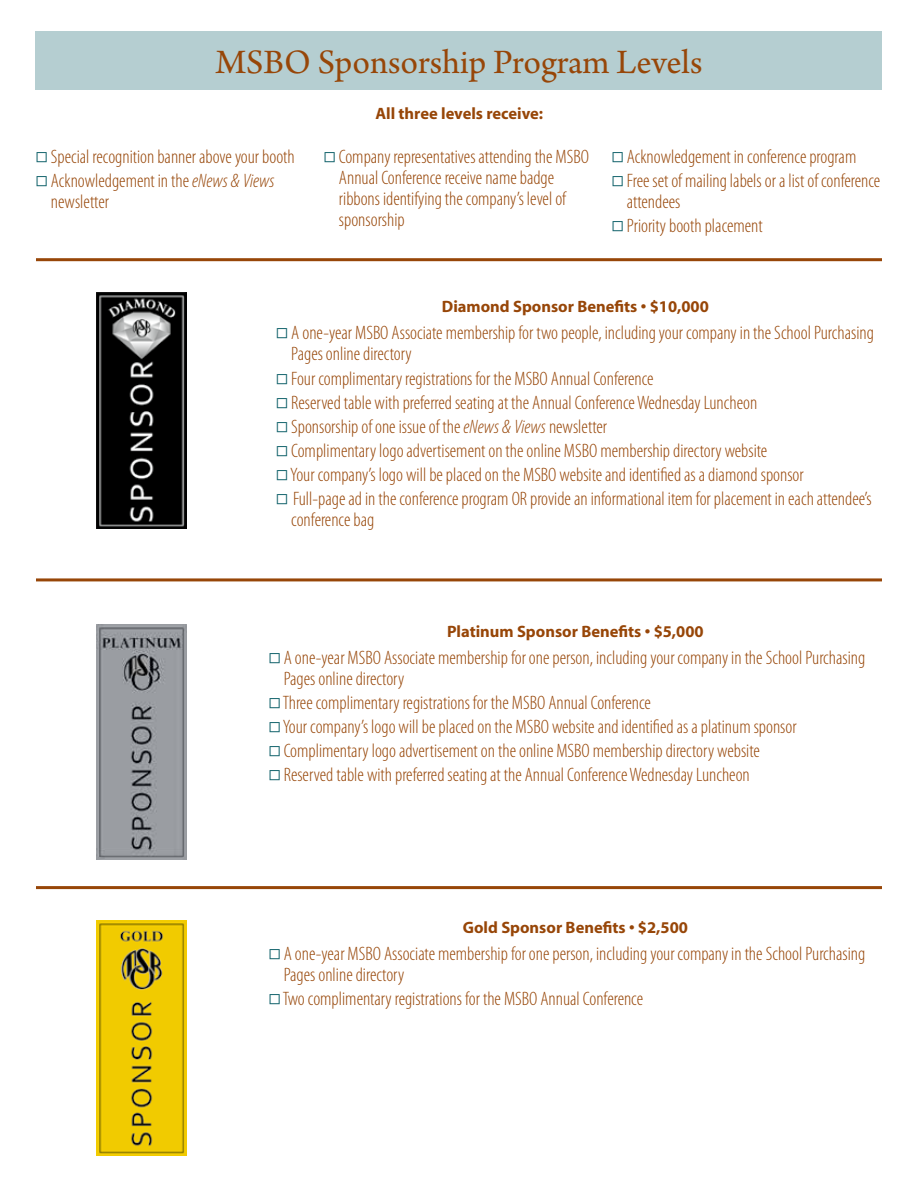
<style>
.page{position:relative;width:918px;height:1188px;background:#fff}
.page>*{position:absolute;margin:0;border:0;box-sizing:border-box;transform-origin:0 0}
.t1{font:36px "Arno Pro";color:#974608}
.t2{font:300 condensed 19.5px/24px "Myriad Pro";color:#974608}
.t3{font:700 16.5px "Myriad";color:#974608}
.s1{font-family:"Bundesbahn Pi Two";font-weight:400;font-stretch:normal;color:#0a5d66}
.s2{font-style:italic}
</style>
<div class="page">
<div style="left:36px;top:32px;width:846px;height:58px;background:#b5ced1"></div>
<img style="left:97px;top:293px;width:90px;height:235px">
<img style="left:97px;top:624px;width:90px;height:236px">
<img style="left:97px;top:920px;width:90px;height:236px">
<hr style="left:36px;top:258px;width:846px;height:3px;background:#974608">
<hr style="left:36px;top:578px;width:846px;height:3px;background:#974608">
<hr style="left:36px;top:886px;width:846px;height:3px;background:#974608">
<h1 class="t1" style="left:216px;top:42px;width:488px">MSBO Sponsorship Program Levels</h1>
<p class="t3" style="left:375px;top:105px;width:169px">All three levels receive:</p>
<p class="t2" style="left:36px;top:144px;width:260px"><span class="s1">j</span> Special recognition banner above your booth <span class="s1">j</span> Acknowledgement in the <span class="s2">eNews &amp; Views</span></p>
<p class="t2" style="left:51px;top:189px;width:60px">newsletter</p>
<p class="t2" style="left:339px;top:146px;width:252px;line-height:21px;text-indent:-15px"><span class="s1">j</span> Company representatives attending the MSBO Annual Conference receive name badge ribbons identifying the company’s level of sponsorship</p>
<p class="t2" style="left:612px;top:144px;width:270px"><span class="s1">j</span> Acknowledgement in conference program<br><span class="s1">j</span> Free set of mailing labels or a list of conference</p>
<p class="t2" style="left:612px;top:189px;width:152px;text-indent:15px">attendees<br><span class="s1">j</span> Priority booth placement</p>
<p class="t3" style="left:442px;top:298px;width:269px">Diamond Sponsor Benefits • $10,000</p>
<p class="t2" style="left:291px;top:322px;width:584px;line-height:21px;text-indent:-15px"><span class="s1">j</span> A one-year MSBO Associate membership for two people, including your company in the School Purchasing<br>Pages online directory</p>
<p class="t2" style="left:276px;top:366px;width:597px"><span class="s1">j</span> Four complimentary registrations for the MSBO Annual Conference<br><span class="s1">j</span> Reserved table with preferred seating at the Annual Conference Wednesday Luncheon<br><span class="s1">j</span> Sponsorship of one issue of the <span class="s2">eNews &amp; Views</span> newsletter<br><span class="s1">j</span> Complimentary logo advertisement on the online MSBO membership directory website<br><span class="s1">j</span> Your company’s logo will be placed on the MSBO website and identified as a diamond sponsor<br><span class="s1">j</span> Full-page ad in the conference program OR provide an informational item for placement in each attendee’s</p>
<p class="t2" style="left:291px;top:507px;width:84px">conference bag</p>
<p class="t3" style="left:447px;top:623px;width:258px">Platinum Sponsor Benefits • $5,000</p>
<p class="t2" style="left:284px;top:647px;width:583px;line-height:21px;text-indent:-15px"><span class="s1">j</span> A one-year MSBO Associate membership for one person, including your company in the School Purchasing<br>Pages online directory</p>
<p class="t2" style="left:269px;top:690px;width:529px"><span class="s1">j</span> Three complimentary registrations for the MSBO Annual Conference<br><span class="s1">j</span> Your company’s logo will be placed on the MSBO website and identified as a platinum sponsor <span class="s1">j</span> Complimentary logo advertisement on the online MSBO membership directory website<br><span class="s1">j</span> Reserved table with preferred seating at the Annual Conference Wednesday Luncheon</p>
<p class="t3" style="left:463px;top:919px;width:227px">Gold Sponsor Benefits • $2,500</p>
<p class="t2" style="left:284px;top:943px;width:583px;line-height:21px;text-indent:-15px"><span class="s1">j</span> A one-year MSBO Associate membership for one person, including your company in the School Purchasing<br>Pages online directory</p>
<p class="t2" style="left:269px;top:986px;width:376px"><span class="s1">j</span> Two complimentary registrations for the MSBO Annual Conference</p>
</div>
